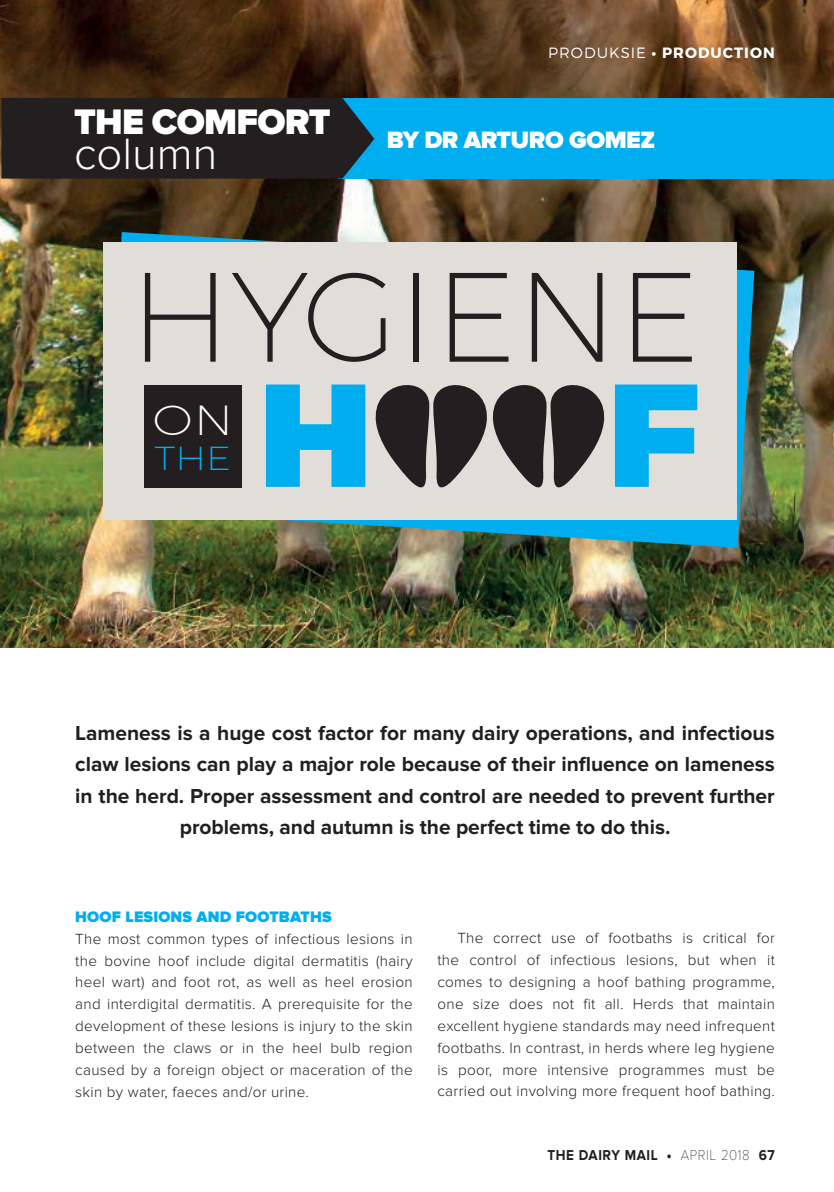
<style>
.page{position:relative;width:834px;height:1192px;background:#fff}
.page>*{position:absolute;margin:0;border:0;box-sizing:border-box;transform-origin:0 0}
.t1{font:900 145.95px "Montserrat";color:#00aeef}
.t2{font:200 126.88px "Montserrat";color:#231f20}
.t3{font:300 45.5px "Proxima Nova";color:#fff}
.t4{font:200 42px "Montserrat";color:#fff;scale:1.16 1}
.t5{font:900 36.75px "Proxima Nova";letter-spacing:-.02em;color:#fff}
.t6{font:200 33.25px "Montserrat";color:#00aeef;scale:1.16 1}
.t7{font:900 24.5px "Proxima Nova";letter-spacing:-.02em;color:#fff}
.t8{font:700 21px/31.5px "Proxima Nova";color:#231f20;text-align:center}
.t9{font:900 15.75px "Proxima Nova";letter-spacing:.01em;color:#00aeef}
.t10{font:300 15.22px/21.9px "Proxima Nova";letter-spacing:.02em;color:#231f20;text-align:justify}
.t11{font:700 14.88px "Proxima Nova";letter-spacing:.04em;color:#231f20;scale:.9 1}
.t12{font:700 14.88px "Montserrat";letter-spacing:.07em;color:#fff}
.s1{font-weight:300}
.s2{font-weight:900}
.s3{font-family:"Proxima Nova T";font-weight:100}
</style>
<div class="page">
<img style="left:1px;top:0;width:833px;height:647px">
<div style="left:338px;top:98px;width:496px;height:80px;background:#00aeef"></div>
<svg style="left:0;top:97px;width:375px;height:82px;background:#222528"></svg>
<img style="left:105px;top:232px;width:649px;height:315px">
<div style="left:103px;top:242px;width:633px;height:278px;background:#e1deda"></div>
<div style="left:144px;top:385px;width:98px;height:102px;background:#231f20"></div>
<svg style="left:375px;top:385px;width:230px;height:103px"></svg>
<h3 class="t5" style="left:74px;top:106px;width:258px">THE COMFORT</h3>
<h3 class="t3" style="left:74px;top:134px;width:145px">column</h3>
<p class="t12" style="left:548px;top:45px;width:228px"><span class="s1">PRODUKSIE</span> • PRODUCTION</p>
<h3 class="t7" style="left:387px;top:129px;width:270px">BY DR ARTURO GOMEZ</h3>
<h2 class="t2" style="left:130px;top:243px;width:572px">HYGIENE</h2>
<h1 class="t1" style="left:259px;top:367px;width:115px">H</h1>
<h1 class="t1" style="left:608px;top:367px;width:94px">F</h1>
<h3 class="t4" style="left:153px;top:395px;width:70px">ON</h3>
<h3 class="t6" style="left:155px;top:439px;width:67px">THE</h3>
<p class="t8" style="left:75px;top:718px;width:701px">Lameness is a huge cost factor for many dairy operations, and infectious claw lesions can play a major role because of their influence on lameness in the herd. Proper assessment and control are needed to prevent further problems, and autumn is the perfect time to do this.</p>
<p class="t9" style="left:75px;top:909px;width:258px">HOOF LESIONS AND FOOTBATHS</p>
<p class="t10" style="left:75px;top:928px;width:339px">The most common types of infectious lesions in the bovine hoof include digital dermatitis (hairy heel wart) and foot rot, as well as heel erosion and interdigital dermatitis. A prerequisite for the development of these lesions is injury to the skin between the claws or in the heel bulb region caused by a foreign object or maceration of the skin by water, faeces and/or urine.</p>
<p class="t10" style="left:437px;top:927px;width:339px;text-indent:20px">The correct use of footbaths is critical for the control of infectious lesions, but when it comes to designing a hoof bathing programme, one size does not fit all. Herds that maintain excellent hygiene standards may need infrequent footbaths. In contrast, in herds where leg hygiene is poor, more intensive programmes must be carried out involving more frequent hoof bathing.</p>
<p class="t11" style="left:548px;top:1148px;width:254px">THE DAIRY MAIL <span class="s2">•</span> <span class="s3">APRIL 2018</span> 67</p>
</div>
